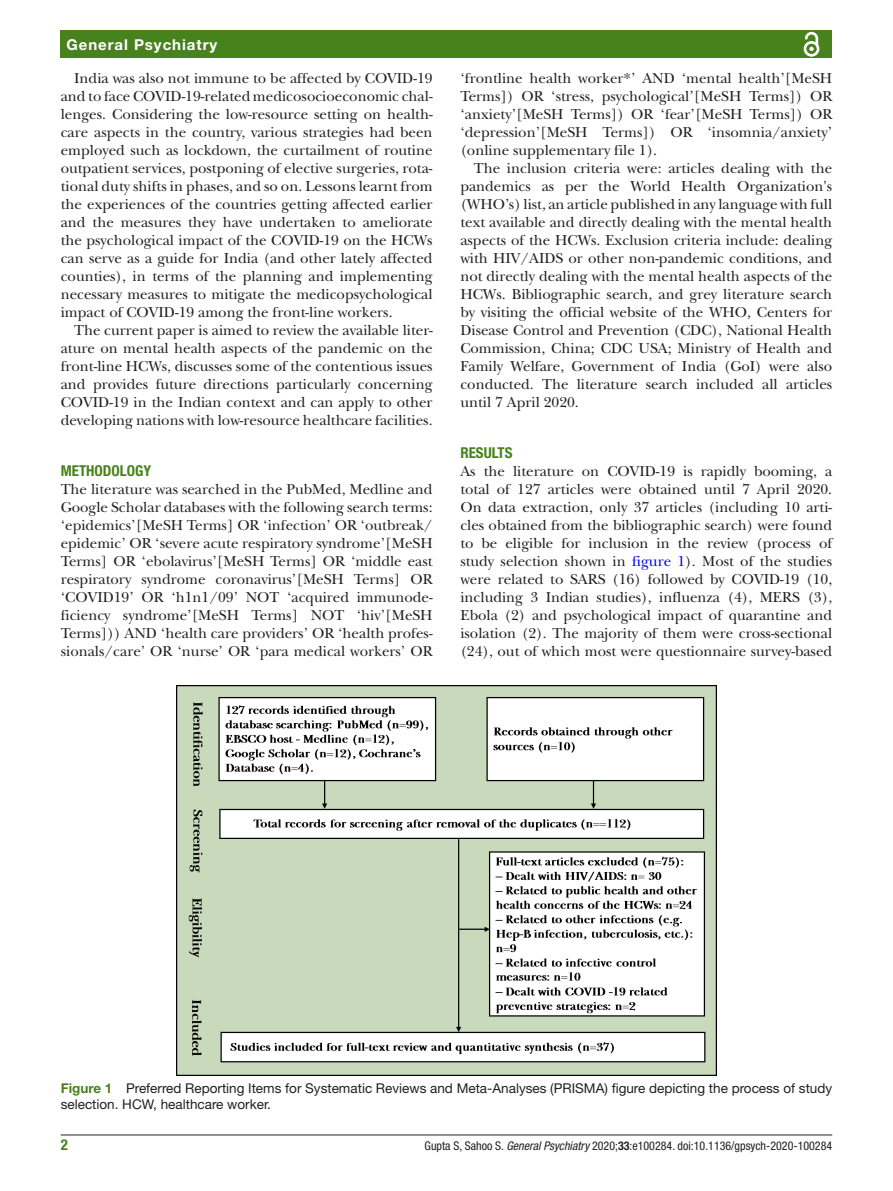
<style>
.page{position:relative;width:893px;height:1191px;background:#fff}
.page>*{position:absolute;margin:0;border:0;box-sizing:border-box;transform-origin:0 0}
.t1{font:15px/18px "New Baskerville";color:#231f20;text-align:justify}
.t2{font:700 condensed 15px "Helvetica Neue LT Std";color:#48821c}
.t3{font:700 15px "Helvetica Neue LT Std";letter-spacing:.065em;color:#fff}
.t4{font:13.5px/16.2px "Helvetica Neue LT Std";color:#231f20}
.t5{font:condensed 12px "Helvetica Neue LT Std";color:#231f20}
.s1{color:#00f}
.s2{font-weight:700;color:#48821c}
.s3{font-style:italic}
.s4{font-weight:700}
</style>
<div class="page">
<hr style="left:61px;top:1134px;width:771px;height:1px;background:#231f20">
<div style="left:61px;top:31px;width:771px;height:27px;background:#48821c"></div>
<svg style="left:803px;top:31px;width:17px;height:26px"></svg>
<img style="left:176px;top:685px;width:540px;height:390px">
<p class="t3" style="left:66px;top:35px;width:152px">General Psychiatry</p>
<p class="t1" style="left:61px;top:69px;width:373px;text-indent:14px">India was also not immune to be affected by COVID-19 and to face COVID-19-related medicosocioeconomic chal&shy;lenges. Considering the low-resource setting on health&shy;care aspects in the country, various strategies had been employed such as lockdown, the curtailment of routine outpatient services, postponing of elective surgeries, rota&shy;tional duty shifts in phases, and so on. Lessons learnt from the experiences of the countries getting affected earlier and the measures they have undertaken to ameliorate the psychological impact of the COVID-19 on the HCWs can serve as a guide for India (and other lately affected counties), in terms of the planning and implementing necessary measures to mitigate the medicopsychological impact of COVID-19 among the front-line workers.</p>
<p class="t1" style="left:61px;top:321px;width:373px;text-indent:13px">The current paper is aimed to review the available liter&shy;ature on mental health aspects of the pandemic on the front-line HCWs, discusses some of the contentious issues and provides future directions particularly concerning COVID-19 in the Indian context and can apply to other developing nations with low-resource healthcare facilities.</p>
<p class="t2" style="left:61px;top:461px;width:92px">METHODOLOGY</p>
<p class="t1" style="left:61px;top:480px;width:373px">The literature was searched in the PubMed, Medline and Google Scholar databases with the following search terms: ‘epidemics’[MeSH Terms] OR ‘infection’ OR ‘outbreak/ epidemic’ OR ‘severe acute respiratory syndrome’[MeSH Terms] OR ‘ebolavirus’[MeSH Terms] OR ‘middle east respiratory syndrome coronavirus’[MeSH Terms] OR ‘COVID19’ OR ‘h1n1/09’ NOT ‘acquired immunode&shy;ficiency syndrome’[MeSH Terms] NOT ‘hiv’[MeSH Terms])) AND ‘health care providers’ OR ‘health profes&shy;sionals/care’ OR ‘nurse’ OR ‘para medical workers’ OR</p>
<p class="t1" style="left:460px;top:69px;width:373px">‘frontline health worker*’ AND ‘mental health’[MeSH Terms]) OR ‘stress, psychological’[MeSH Terms]) OR ‘anxiety’[MeSH Terms]) OR ‘fear’[MeSH Terms]) OR ‘depression’[MeSH Terms]) OR ‘insomnia/anxiety’ (online supplementary file 1).</p>
<p class="t1" style="left:460px;top:159px;width:373px;text-indent:14px">The inclusion criteria were: articles dealing with the pandemics as per the World Health Organization's (WHO’s) list, an article published in any language with full text available and directly dealing with the mental health aspects of the HCWs. Exclusion criteria include: dealing with HIV/AIDS or other non-pandemic conditions, and not directly dealing with the mental health aspects of the HCWs. Bibliographic search, and grey literature search by visiting the official website of the WHO, Centers for Disease Control and Prevention (CDC), National Health Commission, China; CDC USA; Ministry of Health and Family Welfare, Government of India (GoI) were also conducted. The literature search included all articles until 7 April 2020.</p>
<p class="t2" style="left:460px;top:443px;width:54px">RESULTS</p>
<p class="t1" style="left:460px;top:462px;width:373px">As the literature on COVID-19 is rapidly booming, a total of 127 articles were obtained until 7 April 2020.<br>On data extraction, only 37 articles (including 10 arti&shy;cles obtained from the bibliographic search) were found to be eligible for inclusion in the review (process of study selection shown in <span class="s1">figure 1</span>). Most of the studies were related to SARS (16) followed by COVID-19 (10, including 3 Indian studies), influenza (4), MERS (3), Ebola (2) and psychological impact of quarantine and isolation (2). The majority of them were cross-sectional (24), out of which most were questionnaire survey-based</p>
<p class="t4" style="left:61px;top:1080px;width:773px"><span class="s2">Figure 1</span> Preferred Reporting Items for Systematic Reviews and Meta-Analyses (PRISMA) figure depicting the process of study selection. HCW, healthcare worker.</p>
<p class="t2" style="left:61px;top:1135px;width:9px">2</p>
<p class="t5" style="left:425px;top:1138px;width:409px">Gupta S, Sahoo S. <span class="s3">General Psychiatry</span> 2020;<span class="s4">33</span>:e100284. doi:10.1136/gpsych-2020-100284</p>
</div>
